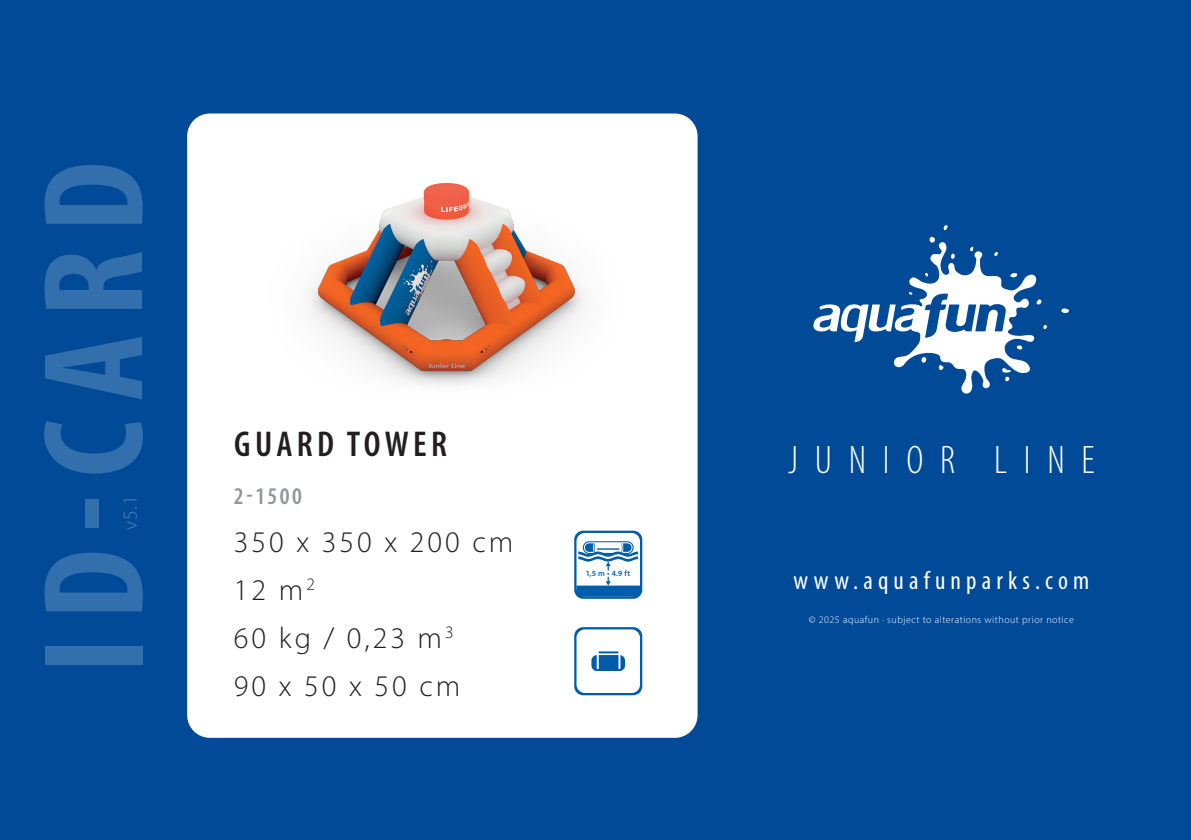
<style>
.page{position:relative;width:1191px;height:840px;background:#fff}
.page>*{position:absolute;margin:0;border:0;box-sizing:border-box;transform-origin:0 0}
.t1{font:700 condensed 144px "Myriad Pro";letter-spacing:.12em;color:#336ead}
.t2{font:300 condensed 40px "Myriad Pro";letter-spacing:.42em;color:#fff}
.t3{font:600 condensed 36px "Myriad Pro";letter-spacing:.12em;color:#231f20}
.t4{font:300 30px/48px "Myriad Pro";letter-spacing:.1em;color:#231f20}
.t5{font:condensed 26px "Myriad Pro";letter-spacing:.2em;color:#fff}
.t6{font:600 condensed 24px "Myriad Pro";color:#939598}
.t7{font:300 20px "Myriad Pro";color:#4d80b7}
.t8{font:300 10px "Myriad Pro";letter-spacing:.05em;color:#fff}
.t9{font:600 8px "Myriad Pro";color:#005ca8}
</style>
<div class="page">
<div style="left:0;top:0;width:1191px;height:839px;background:#004a98"></div>
<div style="left:187px;top:113px;width:510px;height:624px;background:#fff;border-radius:23px"></div>
<svg style="left:943px;top:225px;width:4px;height:6px"></svg>
<svg style="left:1061px;top:308px;width:8px;height:5px"></svg>
<svg style="left:813px;top:237px;width:234px;height:157px"></svg>
<img style="left:308px;top:183px;width:277px;height:203px">
<svg style="left:574px;top:627px;width:68px;height:67px"></svg>
<hr style="left:598px;top:651px;width:20px;height:2px;background:#005ca9">
<svg style="left:574px;top:530px;width:68px;height:68px"></svg>
<h1 class="t1" style="left:4px;top:672px;width:512px;rotate:-90deg">ID-CARD</h1>
<h3 class="t7" style="left:118px;top:530px;width:37px;rotate:-90deg">v5.1</h3>
<p class="t3" style="left:234px;top:421px;width:214px">GUARD TOWER</p>
<p class="t6" style="left:234px;top:480px;width:69px">2-1500</p>
<p class="t4" style="left:234px;top:517px;width:281px">350 x 350 x 200 cm<br>12 m<sup>2<br></sup>60 kg / 0,23 m<sup>3<br></sup>90 x 50 x 50 cm</p>
<p class="t9" style="left:586px;top:567px;width:46px">1,5 m • 4.9 ft</p>
<h2 class="t2" style="left:788px;top:436px;width:308px">JUNIOR LINE</h2>
<h3 class="t5" style="left:793px;top:564px;width:297px">www.aquafunparks.com</h3>
<p class="t8" style="left:809px;top:613px;width:267px">© 2025 aquafun · subject to alterations without prior notice</p>
</div>
